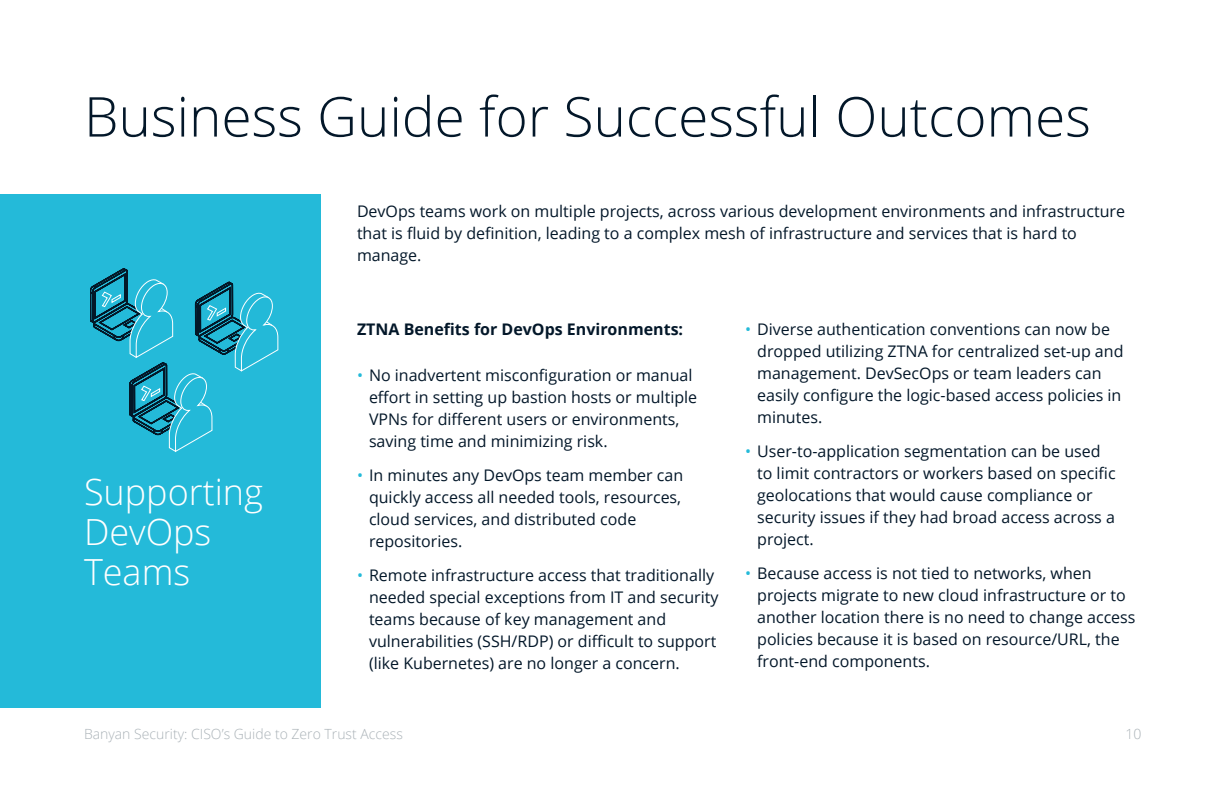
<style>
.page{position:relative;width:1224px;height:792px;background:#fff}
.page>*{position:absolute;margin:0;border:0;box-sizing:border-box;transform-origin:0 0}
.t1{font:300 55px "Open Sans";color:#031729}
.t2{font:300 36px/40px "Open Sans";color:#fff}
.t3{font:16px/22px "Open Sans";color:#031729}
.t4{font:700 16px "Open Sans";color:#031729}
.t5{font:300 14px "Open Sans";color:#abb3b8}
.s1{color:#24bad9}
</style>
<div class="page">
<div style="left:0;top:194px;width:321px;height:514px;background:#24bad9"></div>
<svg style="left:90px;top:268px;width:188px;height:184px"></svg>
<h1 class="t1" style="left:84px;top:79px;width:1008px">Business Guide for Successful Outcomes</h1>
<h2 class="t2" style="left:84px;top:471px;width:181px">Supporting<br>DevOps<br>Teams</h2>
<p class="t3" style="left:357px;top:200px;width:770px">DevOps teams work on multiple projects, across various development environments and infrastructure that is fluid by definition, leading to a complex mesh of infrastructure and services that is hard to manage.</p>
<p class="t4" style="left:357px;top:318px;width:328px">ZTNA Benefits for DevOps Environments:</p>
<p class="t3" style="left:369px;top:364px;width:330px;text-indent:-12px"><span class="s1">•</span> No inadvertent misconfiguration or manual effort in setting up bastion hosts or multiple VPNs for different users or environments, saving time and minimizing risk.</p>
<p class="t3" style="left:369px;top:464px;width:316px;text-indent:-12px"><span class="s1">•</span> In minutes any DevOps team member can quickly access all needed tools, resources, cloud services, and distributed code repositories.</p>
<p class="t3" style="left:369px;top:564px;width:351px;text-indent:-12px"><span class="s1">•</span> Remote infrastructure access that traditionally needed special exceptions from IT and security teams because of key management and vulnerabilities (SSH/RDP) or difficult to support (like Kubernetes) are no longer a concern.</p>
<p class="t3" style="left:757px;top:318px;width:368px;text-indent:-12px"><span class="s1">•</span> Diverse authentication conventions can now be dropped utilizing ZTNA for centralized set-up and management. DevSecOps or team leaders can easily configure the logic-based access policies in minutes.</p>
<p class="t3" style="left:757px;top:440px;width:360px;text-indent:-12px"><span class="s1">•</span> User-to-application segmentation can be used to limit contractors or workers based on specific geolocations that would cause compliance or security issues if they had broad access across a project.</p>
<p class="t3" style="left:757px;top:562px;width:380px;text-indent:-12px"><span class="s1">•</span> Because access is not tied to networks, when projects migrate to new cloud infrastructure or to another location there is no need to change access policies because it is based on resource/URL, the front-end components.</p>
<p class="t5" style="left:84px;top:724px;width:320px">Banyan Security: CISO’s Guide to Zero Trust Access</p>
<p class="t5" style="left:1126px;top:724px;width:17px">10</p>
</div>
